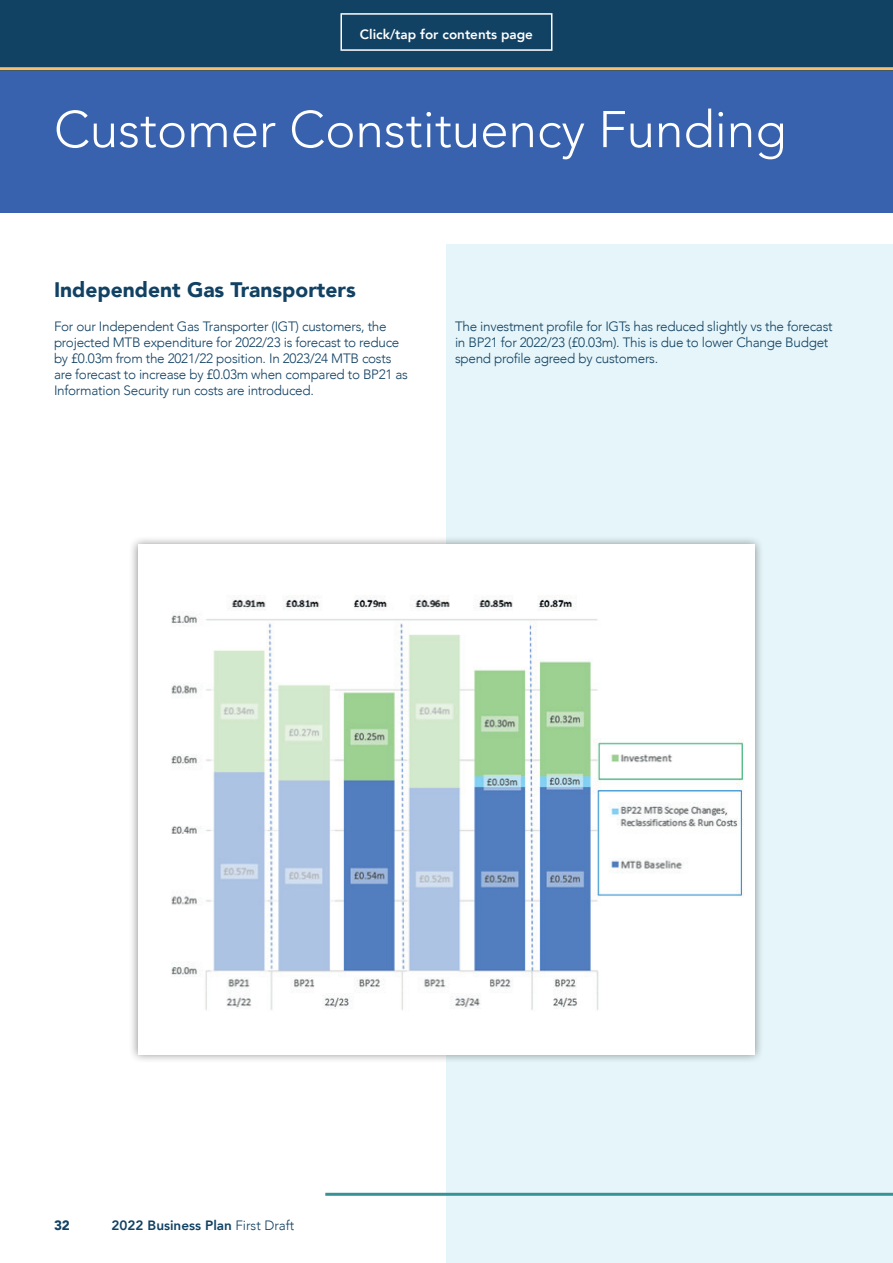
<style>
.page{position:relative;width:893px;height:1263px;background:#fff}
.page>*{position:absolute;margin:0;border:0;box-sizing:border-box;transform-origin:0 0}
.t1{font:300 51px "Avenir";color:#fff}
.t2{font:900 21px "Avenir";color:#114163}
.t3{font:300 13.5px/16.2px "Avenir";letter-spacing:-.02em;color:#114163}
.t4{font:800 13.5px "Avenir";color:#114163}
.t5{font:800 13.5px "Avenir";color:#fff}
.t6{font:900 13.5px "Avenir";color:#114163}
.s1{font-weight:300}
</style>
<div class="page">
<div style="left:446px;top:244px;width:447px;height:1019px;background:#e5f5f9"></div>
<div style="left:129px;top:535px;width:635px;height:529px;background:#231f20;opacity:.5"></div>
<div style="left:138px;top:544px;width:617px;height:510px;background:#fff"></div>
<img style="left:171px;top:595px;width:573px;height:416px">
<div style="left:0;top:0;width:893px;height:213px;background:#3962ae"></div>
<div style="left:0;top:0;width:893px;height:70px;background:#114163"></div>
<div style="left:340px;top:13px;width:212px;height:38px;border:2px solid #fff"></div>
<hr style="left:0;top:67px;width:893px;height:3px;background:#f9bd6e">
<hr style="left:325px;top:1193px;width:568px;height:3px;background:#379295">
<p class="t5" style="left:360px;top:24px;width:175px">Click/tap for contents page</p>
<h1 class="t1" style="left:54px;top:99px;width:734px">Customer Constituency Funding</h1>
<h2 class="t2" style="left:54px;top:272px;width:303px">Independent Gas Transporters</h2>
<p class="t3" style="left:54px;top:318px;width:355px">For our Independent Gas Transporter (IGT) customers, the projected MTB expenditure for 2022/23 is forecast to reduce by £0.03m from the 2021/22 position. In 2023/24 MTB costs are forecast to increase by £0.03m when compared to BP21 as Information Security run costs are introduced.</p>
<p class="t3" style="left:455px;top:318px;width:379px">The investment profile for IGTs has reduced slightly vs the forecast in BP21 for 2022/23 (£0.03m). This is due to lower Change Budget spend profile agreed by customers.</p>
<p class="t6" style="left:54px;top:1214px;width:17px">32</p>
<p class="t4" style="left:112px;top:1215px;width:184px">2022 Business Plan <span class="s1">First Draft</span></p>
</div>
